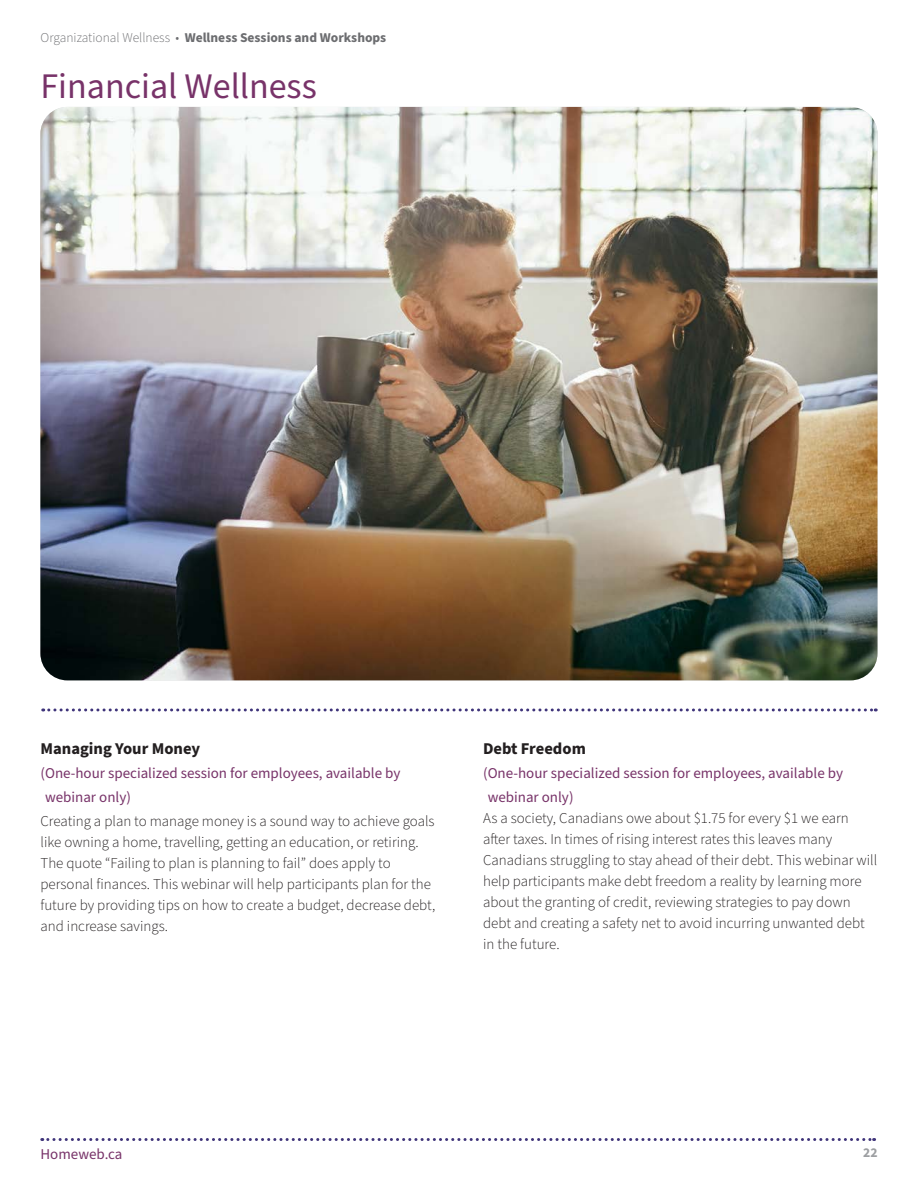
<style>
.page{position:relative;width:918px;height:1188px;background:#fff}
.page>*{position:absolute;margin:0;border:0;box-sizing:border-box;transform-origin:0 0}
.BodyCopy{font:36px "Source Sans Pro";color:#783369}
.BodyCopy-2{font:700 16.5px "Source Sans Pro";color:#231f20}
.BodyCopy-3{font:300 15px/21px "Source Sans Pro";color:#231f20}
.BodyCopy-4{font:15px/24px "Source Sans Pro";color:#783369}
.t1{font:700 13.5px "Source Sans Pro";color:#6c6d70}
.t2{font:700 13.5px "Source Sans Pro";color:#9d9fa2}
.s1{font-weight:300}
</style>
<div class="page">
<svg style="left:42px;top:1138px;width:833px;height:3px"></svg>
<img style="left:40px;top:107px;width:838px;height:573px">
<svg style="left:43px;top:708px;width:833px;height:3px"></svg>
<p class="t1" style="left:41px;top:29px;width:347px"><span class="s1">Organizational Wellness •</span> Wellness Sessions and Workshops</p>
<p class="BodyCopy" style="left:40px;top:62px;width:278px">Financial Wellness</p>
<p class="BodyCopy-2" style="left:40px;top:737px;width:161px">Managing Your Money</p>
<p class="BodyCopy-4" style="left:45px;top:761px;width:357px;text-indent:-5px">(One-hour specialized session for employees, available by webinar only)</p>
<p class="BodyCopy-3" style="left:40px;top:811px;width:396px">Creating a plan to manage money is a sound way to achieve goals like owning a home, travelling, getting an education, or retiring.<br>The quote “Failing to plan is planning to fail” does apply to personal finances. This webinar will help participants plan for the future by providing tips on how to create a budget, decrease debt, and increase savings.</p>
<p class="BodyCopy-2" style="left:483px;top:737px;width:104px">Debt Freedom</p>
<p class="BodyCopy-4" style="left:488px;top:761px;width:357px;text-indent:-5px">(One-hour specialized session for employees, available by webinar only)</p>
<p class="BodyCopy-3" style="left:483px;top:808px;width:396px">As a society, Canadians owe about $1.75 for every $1 we earn after taxes. In times of rising interest rates this leaves many Canadians struggling to stay ahead of their debt. This webinar will help participants make debt freedom a reality by learning more about the granting of credit, reviewing strategies to pay down debt and creating a safety net to avoid incurring unwanted debt in the future.</p>
<p class="BodyCopy-4" style="left:40px;top:1142px;width:84px">Homeweb.ca</p>
<p class="t2" style="left:863px;top:1144px;width:16px">22</p>
</div>
